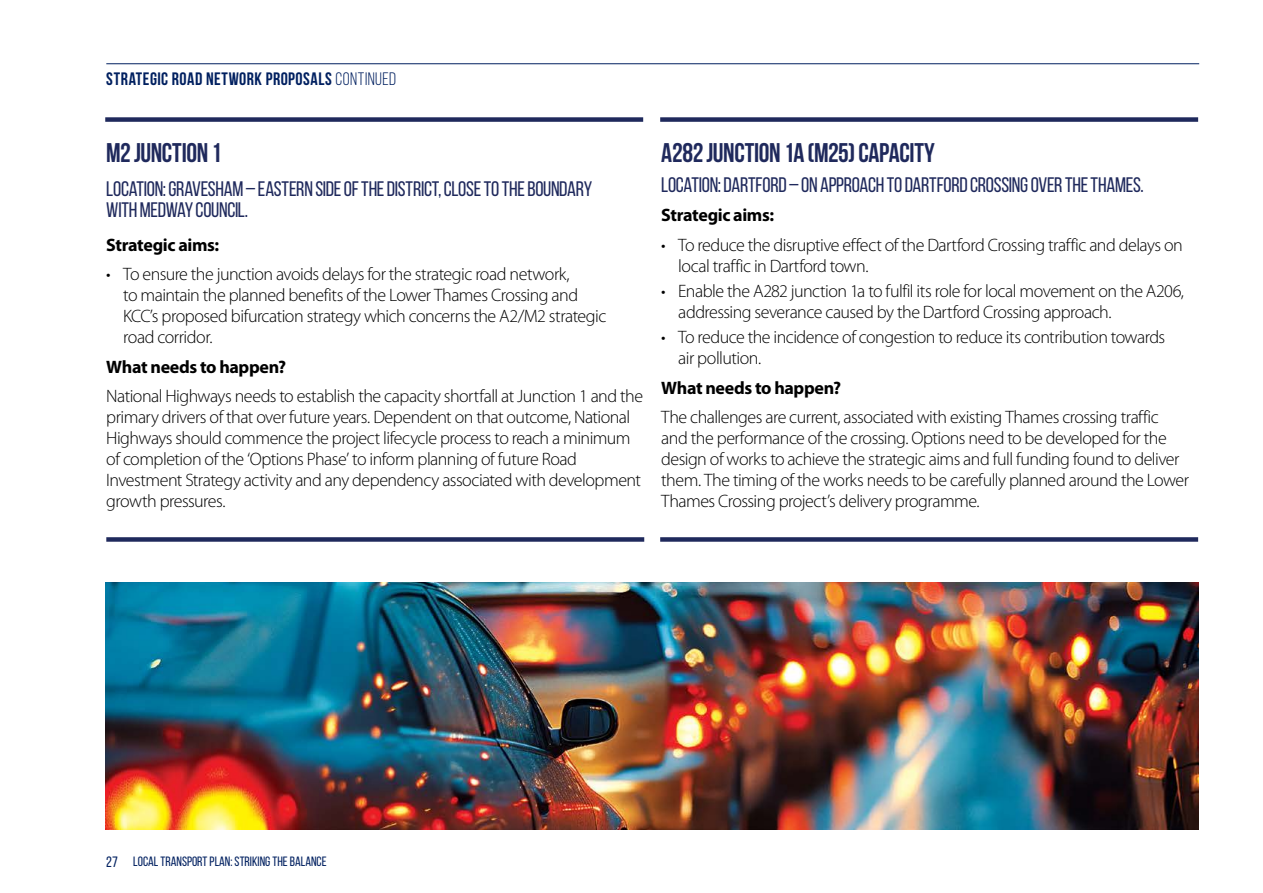
<style>
.page{position:relative;width:1263px;height:893px;background:#fff}
.page>*{position:absolute;margin:0;border:0;box-sizing:border-box;transform-origin:0 0}
.Body_text{font:700 27px "Bebas Neue";letter-spacing:-.015em;color:#1f295c}
.Body_text-2{font:21px/21px "Bebas Neue";letter-spacing:-.015em;color:#1f295c}
.Body_text-3{font:300 18px/21px "Myriad Pro";letter-spacing:-.03em;color:#000}
.Body_text-4{font:700 18px "Myriad Pro";letter-spacing:-.02em;color:#000}
.t1{font:700 18px "Bebas Neue";letter-spacing:.03em;color:#002060}
.t2{font:13.5px "Bebas Neue";color:#002060}
.s1{font-weight:400}
.s2{font-size:15px}
</style>
<div class="page">
<hr style="left:106px;top:63px;width:1093px;height:1px;background:#002060">
<img style="left:105px;top:583px;width:1093px;height:246px">
<div style="left:105px;top:117px;width:538px;height:5px;background:#1f295c"></div>
<div style="left:106px;top:537px;width:538px;height:5px;background:#1f295c"></div>
<div style="left:660px;top:117px;width:538px;height:5px;background:#1f295c"></div>
<div style="left:660px;top:537px;width:538px;height:5px;background:#1f295c"></div>
<p class="t1" style="left:106px;top:68px;width:291px">STRATEGIC ROAD NETWORK PROPOSALS <span class="s1">CONTINUED</span></p>
<p class="Body_text" style="left:106px;top:138px;width:117px">M2 JUNCTION 1</p>
<p class="Body_text-2" style="left:106px;top:178px;width:487px">LOCATION: GRAVESHAM – EASTERN SIDE OF THE DISTRICT, CLOSE TO THE BOUNDARY<br>WITH MEDWAY COUNCIL.</p>
<p class="Body_text-4" style="left:106px;top:233px;width:114px">Strategic aims:</p>
<p class="Body_text-3" style="left:123px;top:264px;width:485px;text-indent:-17px">• To ensure the junction avoids delays for the strategic road network,<br>to maintain the planned benefits of the Lower Thames Crossing and KCC’s proposed bifurcation strategy which concerns the A2/M2 strategic road corridor.</p>
<p class="Body_text-4" style="left:106px;top:355px;width:181px">What needs to happen?</p>
<p class="Body_text-3" style="left:106px;top:386px;width:538px">National Highways needs to establish the capacity shortfall at Junction 1 and the primary drivers of that over future years. Dependent on that outcome, National Highways should commence the project lifecycle process to reach a minimum of completion of the ‘Options Phase’ to inform planning of future Road Investment Strategy activity and any dependency associated with development growth pressures.</p>
<p class="Body_text" style="left:661px;top:138px;width:275px">A282 JUNCTION 1A (M25) CAPACITY</p>
<p class="Body_text-2" style="left:661px;top:174px;width:484px">LOCATION: DARTFORD – ON APPROACH TO DARTFORD CROSSING OVER THE THAMES.</p>
<p class="Body_text-4" style="left:661px;top:204px;width:114px">Strategic aims:</p>
<p class="Body_text-3" style="left:678px;top:235px;width:506px;text-indent:-17px">• To reduce the disruptive effect of the Dartford Crossing traffic and delays on local traffic in Dartford town.</p>
<p class="Body_text-3" style="left:678px;top:281px;width:507px;text-indent:-17px">• Enable the A282 junction 1a to fulfil its role for local movement on the A206, addressing severance caused by the Dartford Crossing approach.</p>
<p class="Body_text-3" style="left:678px;top:327px;width:488px;text-indent:-17px">• To reduce the incidence of congestion to reduce its contribution towards air pollution.</p>
<p class="Body_text-4" style="left:661px;top:376px;width:181px">What needs to happen?</p>
<p class="Body_text-3" style="left:661px;top:407px;width:529px">The challenges are current, associated with existing Thames crossing traffic and the performance of the crossing. Options need to be developed for the design of works to achieve the strategic aims and full funding found to deliver them. The timing of the works needs to be carefully planned around the Lower Thames Crossing project’s delivery programme.</p>
<p class="t2" style="left:106px;top:854px;width:222px"><span class="s2">27</span> LOCAL TRANSPORT PLAN: STRIKING THE BALANCE</p>
</div>
